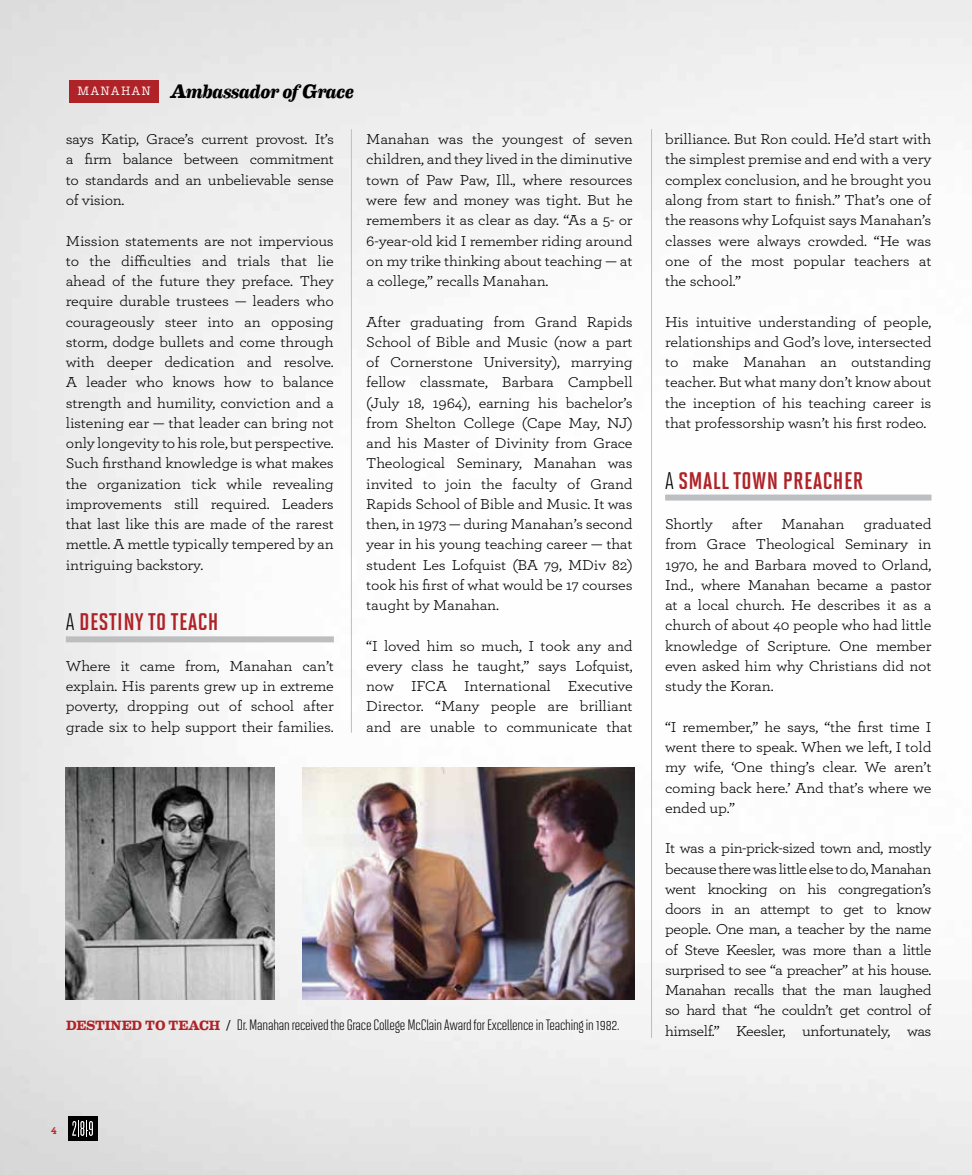
<style>
.page{position:relative;width:972px;height:1175px;background:#fff}
.page>*{position:absolute;margin:0;border:0;box-sizing:border-box;transform-origin:0 0}
.t1{font:24px "Solano Gothic MVB Bd Cap";letter-spacing:.02em;color:#af2227}
.t2{font:italic 700 19.5px "Eames Century Modern";letter-spacing:-.025em;color:#000}
.t3{font:15px/20.2px "Archer";letter-spacing:-.01em;color:#000;text-align:justify;scale:1.07 1}
.t4{font:15px "Solano Gothic MVB";letter-spacing:-.01em;color:#000}
.t5{font:700 10.5px "Archer Numeric";color:#af2227}
.s1{font-family:"Solano Gothic MVB";color:#000}
.s2{font-family:"Eames Century Modern";font-weight:700;font-size:13.5px;color:#af2227}
.s3{font-family:"Minion Pro"}
</style>
<div class="page">
<img style="left:0;top:0;width:972px;height:1174px">
<img style="left:65px;top:767px;width:210px;height:233px">
<img style="left:302px;top:767px;width:333px;height:233px">
<div style="left:665px;top:494px;width:267px;height:6px;background:#bcbec0"></div>
<div style="left:66px;top:636px;width:268px;height:6px;background:#bcbec0"></div>
<div style="left:641px;top:121px;width:21px;height:926px;background:#fff"></div>
<hr style="left:651px;top:129px;width:1px;height:909px;background:#bcbec0">
<div style="left:341px;top:121px;width:21px;height:621px;background:#fff"></div>
<hr style="left:351px;top:129px;width:1px;height:603px;background:#bcbec0">
<div style="left:69px;top:80px;width:89px;height:22px;background:#af2227"></div>
<div style="left:68px;top:1116px;width:29px;height:25px;background:#000"></div>
<svg style="left:72px;top:1120px;width:21px;height:16px"></svg>
<h2 class="t2" style="left:77px;top:77px;width:278px"><sup>MANAHAN</sup> Ambassador of Grace</h2>
<p class="t3" style="left:66px;top:128px;width:252px">says Katip, Grace’s current provost. It’s a firm balance between commitment to standards and an unbelievable sense of vision.</p>
<p class="t3" style="left:66px;top:230px;width:252px">Mission statements are not impervious to the difficulties and trials that lie ahead of the future they preface. They require durable trustees — leaders who courageously steer into an opposing storm, dodge bullets and come through with deeper dedication and resolve.<br>A leader who knows how to balance strength and humility, conviction and a listening ear — that leader can bring not only longevity to his role, but perspective.<br>Such firsthand knowledge is what makes the organization tick while revealing improvements still required. Leaders that last like this are made of the rarest mettle. A mettle typically tempered by an intriguing backstory.</p>
<h1 class="t1" style="left:66px;top:609px;width:154px"><span class="s1">A</span> DESTINY TO TEACH</h1>
<p class="t3" style="left:66px;top:655px;width:252px">Where it came from, Manahan can’t explain. His parents grew up in extreme poverty, dropping out of school after grade six to help support their families.</p>
<p class="t3" style="left:366px;top:128px;width:251px">Manahan was the youngest of seven children, and they lived in the diminutive town of Paw Paw, Ill., where resources were few and money was tight. But he remembers it as clear as day. “As a 5- or 6-year-old kid I remember riding around on my trike thinking about teaching — at a college,” recalls Manahan.</p>
<p class="t3" style="left:366px;top:311px;width:251px">After graduating from Grand Rapids School of Bible and Music (now a part of Cornerstone University), marrying fellow classmate, Barbara Campbell (July 18, 1964), earning his bachelor’s from Shelton College (Cape May, NJ) and his Master of Divinity from Grace Theological Seminary, Manahan was invited to join the faculty of Grand Rapids School of Bible and Music. It was then, in 1973 — during Manahan’s second year in his young teaching career — that student Les Lofquist (BA 79, MDiv 82) took his first of what would be 17 courses taught by Manahan.</p>
<p class="t3" style="left:366px;top:635px;width:251px">“I loved him so much, I took any and every class he taught,” says Lofquist, now IFCA International Executive Director. “Many people are brilliant and are unable to communicate that</p>
<p class="t4" style="left:66px;top:1016px;width:555px"><span class="s2">DESTINED TO TEACH</span> <span class="s3">/</span> Dr. Manahan received the Grace College McClain Award for Excellence in Teaching in 1982.</p>
<p class="t3" style="left:665px;top:128px;width:250px">brilliance. But Ron could. He’d start with the simplest premise and end with a very complex conclusion, and he brought you along from start to finish.” That’s one of the reasons why Lofquist says Manahan’s classes were always crowded. “He was one of the most popular teachers at the school.”</p>
<p class="t3" style="left:665px;top:311px;width:251px">His intuitive understanding of people, relationships and God’s love, intersected to make Manahan an outstanding teacher. But what many don’t know about the inception of his teaching career is that professorship wasn’t his first rodeo.</p>
<h1 class="t1" style="left:665px;top:467px;width:200px"><span class="s1">A</span> SMALL TOWN PREACHER</h1>
<p class="t3" style="left:665px;top:513px;width:46px">Shortly</p>
<p class="t3" style="left:732px;top:513px;width:30px">after</p>
<p class="t3" style="left:781px;top:513px;width:60px">Manahan</p>
<p class="t3" style="left:665px;top:513px;width:250px;text-indent:198px">graduated from Grace Theological Seminary in 1970, he and Barbara moved to Orland, Ind., where Manahan became a pastor at a local church. He describes it as a church of about 40 people who had little knowledge of Scripture. One member even asked him why Christians did not study the Koran.</p>
<p class="t3" style="left:665px;top:716px;width:250px">“I remember,” he says, “the first time I went there to speak. When we left, I told my wife, ‘One thing’s clear. We aren’t coming back here.’ And that’s where we ended up.”</p>
<p class="t3" style="left:665px;top:837px;width:251px">It was a pin-prick-sized town and, mostly because there was little else to do, Manahan went knocking on his congregation’s doors in an attempt to get to know people. One man, a teacher by the name of Steve Keesler, was more than a little surprised to see “a preacher” at his house.<br>Manahan recalls that the man laughed so hard that “he couldn’t get control of himself.” Keesler, unfortunately, was</p>
<p class="t5" style="left:51px;top:1123px;width:7px">4</p>
</div>
